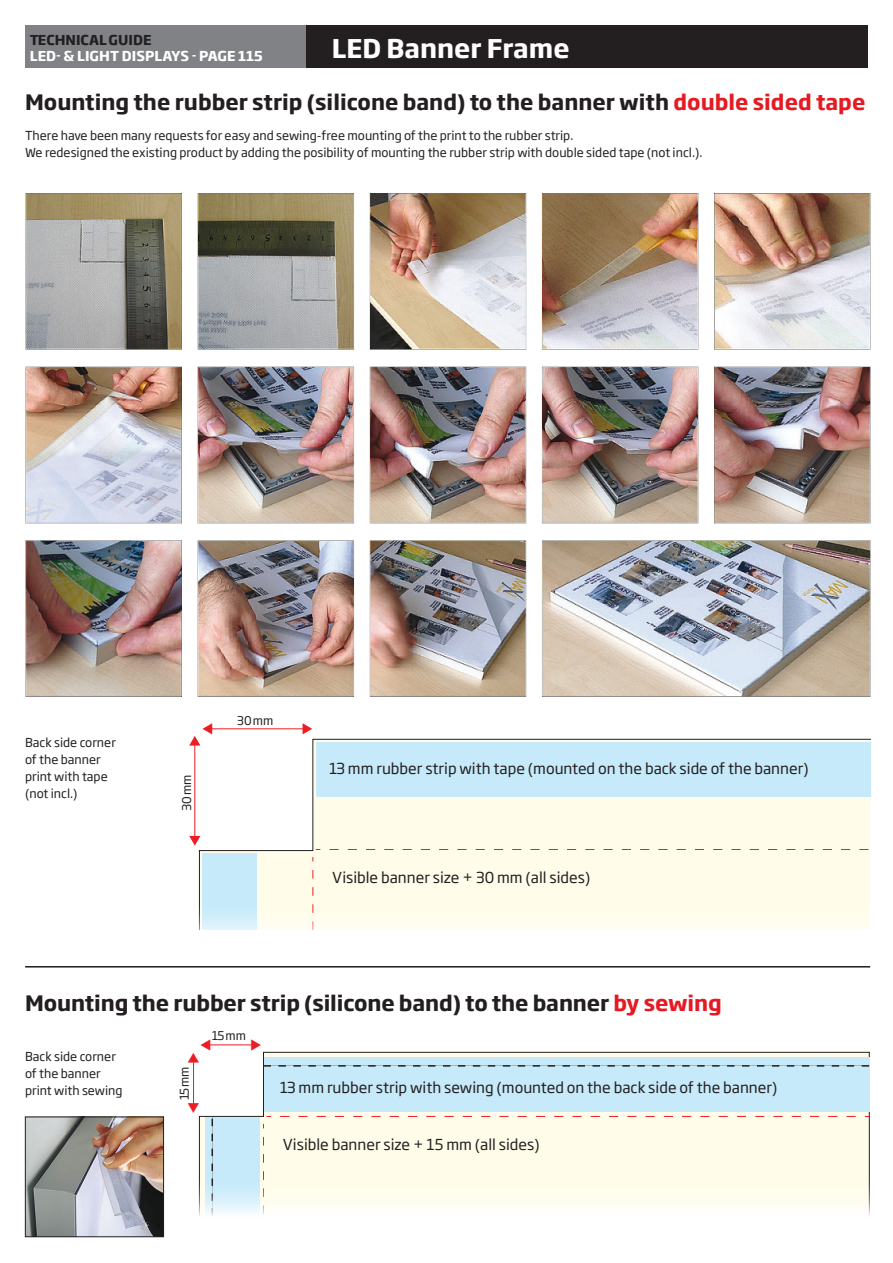
<style>
.page{position:relative;width:893px;height:1263px;background:#fff}
.page>*{position:absolute;margin:0;border:0;box-sizing:border-box;transform-origin:0 0}
.t1{font:700 25.5px "Soho Gothic Pro";color:#fff}
.t2{font:700 21px "Soho Gothic Pro";color:#231f20}
.t3{font:15px "Soho Gothic Pro";color:#231f20}
.t4{font:700 13.5px "Soho Gothic Pro";letter-spacing:.005em;color:#fff}
.t5{font:700 13.5px "Soho Gothic Pro";letter-spacing:.005em;color:#231f20}
.t6{font:12.3px/16.8px "Soho Gothic Pro";color:#231f20}
.t7{font:12px "Soho Gothic Pro";color:#231f20}
.s1{color:#e51a23}
</style>
<div class="page">
<div style="left:306px;top:26px;width:561px;height:42px;background:#231f20"></div>
<div style="left:26px;top:26px;width:280px;height:42px;background:#808285"></div>
<svg style="left:199px;top:1052px;width:671px;height:121px;background:#fbf9e7"></svg>
<div style="left:264px;top:1057px;width:606px;height:55px;background:#c6eafa"></div>
<div style="left:205px;top:1117px;width:55px;height:120px;background:#c6eafa"></div>
<svg style="left:263px;top:1065px;width:606px;height:1px"></svg>
<svg style="left:212px;top:1117px;width:1px;height:56px"></svg>
<hr style="left:193px;top:1055px;width:1px;height:50px;background:#ee1d23">
<hr style="left:204px;top:1044px;width:49px;height:1px;background:#ee1d23">
<svg style="left:280px;top:1116px;width:589px;height:1px"></svg>
<svg style="left:263px;top:1124px;width:1px;height:49px"></svg>
<img style="left:25px;top:193px;width:845px;height:503px">
<svg style="left:199px;top:739px;width:671px;height:159px"></svg>
<div style="left:316px;top:742px;width:554px;height:55px;background:#c6eafa"></div>
<div style="left:202px;top:854px;width:55px;height:76px;background:#c6eafa"></div>
<hr style="left:206px;top:728px;width:100px;height:1px;background:#ee1d23">
<svg style="left:303px;top:723px;width:9px;height:11px"></svg>
<hr style="left:194px;top:742px;width:1px;height:100px;background:#ee1d23">
<svg style="left:189px;top:836px;width:11px;height:10px"></svg>
<svg style="left:189px;top:723px;width:23px;height:22px"></svg>
<svg style="left:329px;top:849px;width:541px;height:1px"></svg>
<svg style="left:312px;top:857px;width:1px;height:41px"></svg>
<svg style="left:25px;top:898px;width:846px;height:70px"></svg>
<svg style="left:24px;top:1173px;width:846px;height:65px"></svg>
<hr style="left:25px;top:966px;width:845px;height:1px;background:#231f20">
<img style="left:27px;top:1119px;width:135px;height:116px">
<div style="left:25px;top:1117px;width:139px;height:120px;border:1px solid #231f20"></div>
<svg style="left:193px;top:1044px;width:17px;height:18px"></svg>
<p class="t5" style="left:30px;top:29px;width:123px">TECHNICAL GUIDE</p>
<p class="t4" style="left:30px;top:45px;width:235px">LED- &amp; LIGHT DISPLAYS - PAGE 115</p>
<p class="t1" style="left:332px;top:29px;width:239px">LED Banner Frame</p>
<p class="t2" style="left:25px;top:86px;width:842px">Mounting the rubber strip (silicone band) to the banner with <span class="s1">double sided tape</span></p>
<p class="t6" style="left:25px;top:127px;width:679px">There have been many requests for easy and sewing-free mounting of the print to the rubber strip.<br>We redesigned the existing product by adding the posibility of mounting the rubber strip with double sided tape (not incl.).</p>
<p class="t6" style="left:25px;top:734px;width:92px">Back side corner of the banner print with tape (not incl.)</p>
<p class="t7" style="left:177px;top:811px;width:38px;rotate:-90deg">30mm</p>
<p class="t7" style="left:237px;top:711px;width:38px">30mm</p>
<p class="t3" style="left:329px;top:757px;width:481px">13 mm rubber strip with tape (mounted on the back side of the banner)</p>
<p class="t3" style="left:332px;top:866px;width:260px">Visible banner size + 30 mm (all sides)</p>
<p class="t2" style="left:25px;top:986px;width:698px">Mounting the rubber strip (silicone band) to the banner <span class="s1">by sewing</span></p>
<p class="t6" style="left:25px;top:1048px;width:99px">Back side corner of the banner print with sewing</p>
<p class="t7" style="left:175px;top:1100px;width:36px;rotate:-90deg">15mm</p>
<p class="t7" style="left:212px;top:1027px;width:36px">15mm</p>
<p class="t3" style="left:280px;top:1076px;width:499px">13 mm rubber strip with sewing (mounted on the back side of the banner)</p>
<p class="t3" style="left:283px;top:1133px;width:258px">Visible banner size + 15 mm (all sides)</p>
</div>
